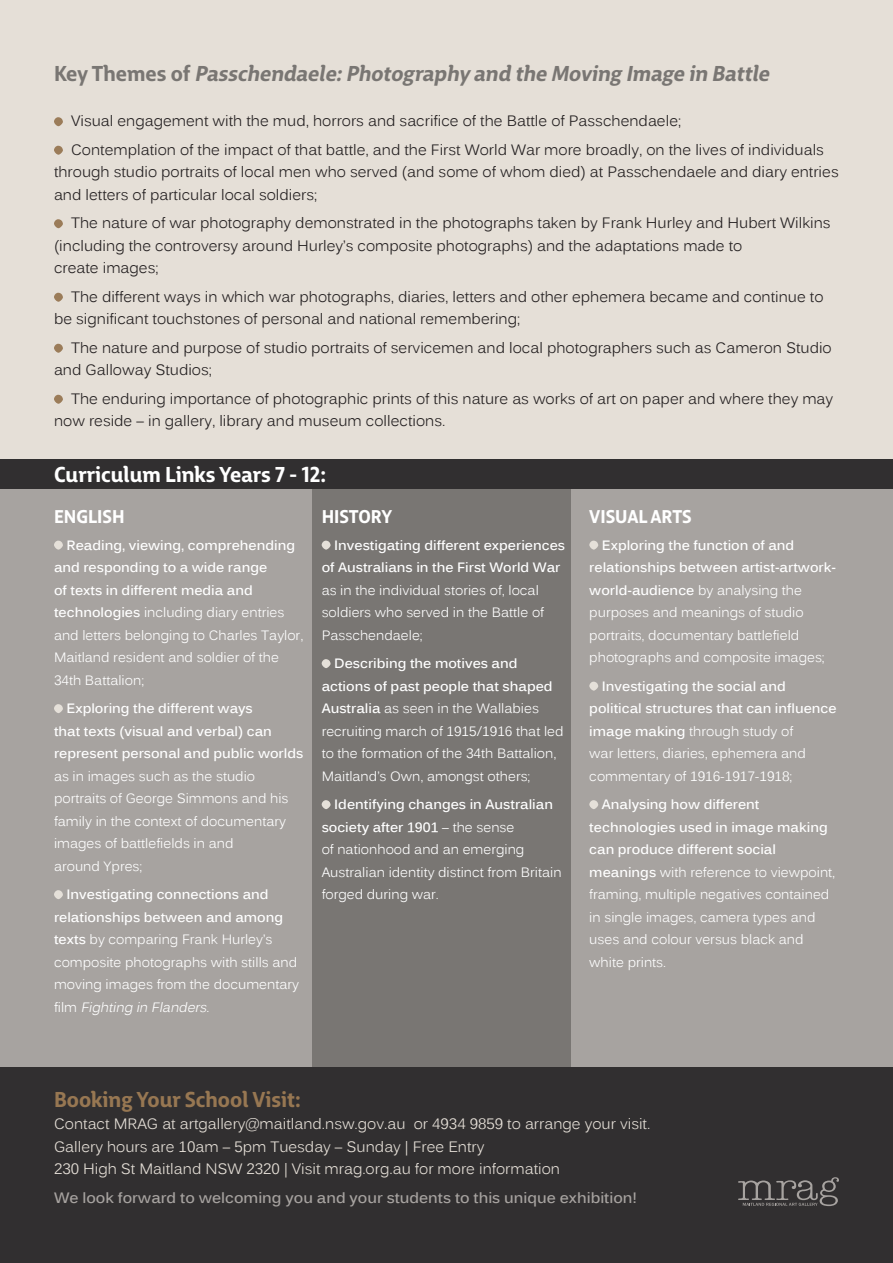
<style>
.page{position:relative;width:893px;height:1263px;background:#e5dfd7}
.page>*{position:absolute;margin:0;border:0;box-sizing:border-box;transform-origin:0 0}
.heading1_copy{font:italic 700 21px "Big City Grotesque Pro";color:#797673}
.heading1_copy-2{font:700 21px "Big City Grotesque Pro";color:#fff}
.heading1_copy-3{font:700 21px "Big City Grotesque Pro";color:#977752}
.heading1_copy-4{font:700 18px "Big City Grotesque Pro";color:#fff}
.t1{font:15px/22.5px "Kalinga";color:#231f20}
.t2{font:15px/22.5px "Kalinga";color:#e5dfd7}
.t3{font:700 15px "Kalinga";color:#a7a3a0}
.t4{font:13.5px/22.5px "Kalinga";color:#fff}
.t5{font:700 13.5px/22.5px "Kalinga";color:#fff}
.s1{font-style:normal}
.s2{font-weight:700}
.s3{font-style:italic}
.s4{font-weight:400}
</style>
<div class="page">
<div style="left:0;top:489px;width:313px;height:583px;background:#a7a3a0"></div>
<div style="left:313px;top:489px;width:267px;height:583px;background:#797673"></div>
<div style="left:0;top:459px;width:893px;height:30px;background:#312f30"></div>
<div style="left:571px;top:489px;width:322px;height:583px;background:#a7a3a0"></div>
<div style="left:0;top:1067px;width:893px;height:196px;background:#312f30"></div>
<div style="left:54px;top:117px;width:9px;height:9px;background:#9b7c59;border-radius:50%"></div>
<svg style="left:54px;top:146px;width:9px;height:9px"></svg>
<div style="left:54px;top:219px;width:9px;height:9px;background:#9b7c59;border-radius:50%"></div>
<svg style="left:54px;top:293px;width:9px;height:9px"></svg>
<svg style="left:54px;top:344px;width:9px;height:9px"></svg>
<svg style="left:54px;top:395px;width:9px;height:9px"></svg>
<svg style="left:54px;top:540px;width:9px;height:10px"></svg>
<div style="left:54px;top:704px;width:9px;height:9px;background:#e5e0d9;border-radius:50%"></div>
<div style="left:54px;top:890px;width:9px;height:9px;background:#e5e0d9;border-radius:50%"></div>
<svg style="left:321px;top:540px;width:10px;height:10px"></svg>
<svg style="left:321px;top:659px;width:10px;height:9px"></svg>
<svg style="left:321px;top:800px;width:10px;height:9px"></svg>
<div style="left:589px;top:540px;width:9px;height:10px;background:#e5e0d9;border-radius:50%"></div>
<div style="left:589px;top:681px;width:9px;height:10px;background:#e5e0d9;border-radius:50%"></div>
<div style="left:589px;top:800px;width:9px;height:9px;background:#e5e0d9;border-radius:50%"></div>
<svg style="left:738px;top:1177px;width:101px;height:29px"></svg>
<p class="heading1_copy" style="left:54px;top:56px;width:722px"><span class="s1">K e y T h e m e s o f</span> Passchendaele:Photographyand the Moving Image in Battle</p>
<p class="t1" style="left:71px;top:111px;width:612px">Visual engagement with the mud, horrors and sacrifice of the Battle of Passchendaele;</p>
<p class="t1" style="left:54px;top:140px;width:786px;text-indent:17px">Contemplation of the impact of that battle, and the First World War more broadly, on the lives of individuals through studio portraits of local men who served (and some of whom died) at Passchendaele and diary entries and letters of particular local soldiers;</p>
<p class="t1" style="left:54px;top:213px;width:778px;text-indent:17px">The nature of war photography demonstrated in the photographs taken by Frank Hurley and Hubert Wilkins (including the controversy around Hurley’s composite photographs) and the adaptations made to<br>create images;</p>
<p class="t1" style="left:54px;top:287px;width:771px;text-indent:17px">The different ways in which war photographs, diaries, letters and other ephemera became and continue to be significant touchstones of personal and national remembering;</p>
<p class="t1" style="left:54px;top:338px;width:779px;text-indent:17px">The nature and purpose of studio portraits of servicemen and local photographers such as Cameron Studio and Galloway Studios;</p>
<p class="t1" style="left:54px;top:389px;width:781px;text-indent:17px">The enduring importance of photographic prints of this nature as works of art on paper and where they may now reside – in gallery, library and museum collections.</p>
<p class="heading1_copy-2" style="left:54px;top:457px;width:274px">Curriculum Links Years 7 - 12:</p>
<p class="heading1_copy-4" style="left:54px;top:501px;width:72px">ENGLISH</p>
<p class="heading1_copy-4" style="left:322px;top:501px;width:72px">HISTORY</p>
<p class="heading1_copy-4" style="left:589px;top:501px;width:104px">VISUAL ARTS</p>
<p class="t4" style="left:54px;top:535px;width:251px;text-indent:13px"><span class="s2">Reading, viewing, comprehending and responding to a wide range<br>of texts in different media and technologies</span> including diary entries and letters belonging to Charles Taylor,<br>Maitland resident and soldier of the<br>34th Battalion;</p>
<p class="t4" style="left:54px;top:698px;width:251px;text-indent:13px"><span class="s2">Exploring the different ways<br>that texts (visual and verbal) can represent personal and public worlds </span>as in images such as the studio portraits of George Simmons and his family in the context of documentary images of battlefields in and<br>around Ypres;</p>
<p class="t4" style="left:54px;top:884px;width:246px;text-indent:13px"><span class="s2">Investigating connections and relationships between and among texts</span> by comparing Frank Hurley’s composite photographs with stills and moving images from the documentary f i l m <span class="s3">Fighting in Flanders</span>.</p>
<p class="t4" style="left:322px;top:535px;width:245px;text-indent:13px"><span class="s2">Investigating different experiences of Australians in the First World War </span>as in the individual stories of, local soldiers who served in the Battle of Passchendaele;</p>
<p class="t4" style="left:322px;top:653px;width:243px;text-indent:13px"><span class="s2">Describing the motives and actions of past people that shaped Australia</span> as seen in the Wallabies recruiting march of 1915/1916 that led to the formation of the 34th Battalion, Maitland’s Own, amongst others;</p>
<p class="t4" style="left:322px;top:794px;width:241px;text-indent:13px"><span class="s2">Identifying changes in Australian society after 1901</span> – the sense<br>of nationhood and an emerging<br>Australian identity distinct from Britain forged during war.</p>
<p class="t4" style="left:589px;top:535px;width:248px;text-indent:13px"><span class="s2">Exploring the function of and relationships between artist-artwork&shy;world-audience</span> by analysing the purposes and meanings of studio portraits, documentary battlefield photographs and composite images;</p>
<p class="t5" style="left:589px;top:676px;width:249px;text-indent:13px">Investigating the social and political structures that can influence image making <span class="s4">through study of<br>war letters, diaries, ephemera and commentary of 1916-1917-1918;</span></p>
<p class="t4" style="left:589px;top:794px;width:247px;text-indent:13px"><span class="s2">Analysing how different technologies used in image making can produce different social meanings</span> with reference to viewpoint, framing, multiple negatives contained in single images, camera types and uses and colour versus black and white prints.</p>
<p class="heading1_copy-3" style="left:54px;top:1082px;width:248px">Booking Your School Visit:</p>
<p class="t2" style="left:54px;top:1114px;width:598px">Contact MRAG at artgallery@maitland.nsw.gov.au or 4934 9859 to arrange your visit.</p>
<p class="t2" style="left:54px;top:1137px;width:508px">Gallery hours are 10am – 5pm Tuesday – Sunday | Free Entry<br>230 High St Maitland NSW 2320 | Visit mrag.org.au for more information</p>
<p class="t3" style="left:54px;top:1188px;width:584px">We look forward to welcoming you and your students to this unique exhibition!</p>
</div>
